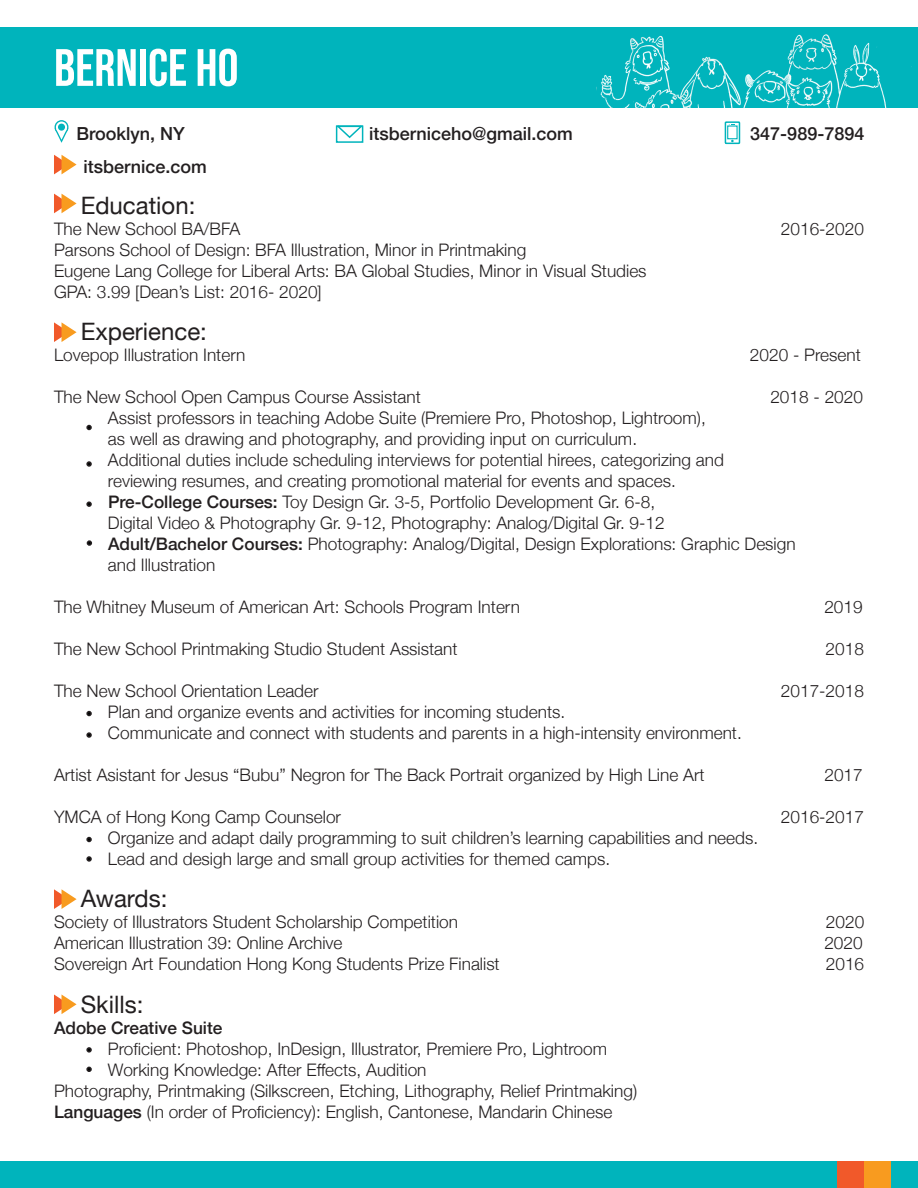
<style>
.page{position:relative;width:918px;height:1188px;background:#fff}
.page>*{position:absolute;margin:0;border:0;box-sizing:border-box;transform-origin:0 0}
.t1{font:52.5px "Bebas Neue";color:#fff}
.t2{font:24px "Helvetica Neue";color:#231f20}
.t3{font:500 18px "Helvetica Neue";color:#231f20}
.t4{font:300 17.25px/21px "Helvetica Neue";color:#231f20}
.t5{font:500 17.25px "Helvetica Neue";color:#231f20}
.s1{font-weight:500}
</style>
<div class="page">
<div style="left:0;top:27px;width:918px;height:81px;background:#00b4bc"></div>
<svg style="left:86px;top:461px;width:6px;height:6px"></svg>
<svg style="left:87px;top:540px;width:5px;height:6px"></svg>
<svg style="left:86px;top:501px;width:6px;height:6px"></svg>
<svg style="left:86px;top:425px;width:6px;height:5px"></svg>
<svg style="left:86px;top:732px;width:6px;height:6px"></svg>
<svg style="left:54px;top:322px;width:23px;height:20px"></svg>
<svg style="left:54px;top:194px;width:23px;height:19px"></svg>
<div style="left:0;top:1161px;width:918px;height:27px;background:#00b4bc"></div>
<img style="left:596px;top:34px;width:316px;height:74px">
<div style="left:864px;top:1161px;width:27px;height:27px;background:#f89b1f"></div>
<div style="left:837px;top:1161px;width:27px;height:27px;background:#f1592a"></div>
<svg style="left:86px;top:837px;width:6px;height:5px"></svg>
<svg style="left:86px;top:856px;width:6px;height:6px"></svg>
<svg style="left:54px;top:994px;width:23px;height:20px"></svg>
<svg style="left:86px;top:1047px;width:6px;height:6px"></svg>
<svg style="left:86px;top:1067px;width:6px;height:5px"></svg>
<div style="left:336px;top:126px;width:27px;height:17px;border:2px solid #00b4bc"></div>
<svg style="left:335px;top:125px;width:29px;height:14px"></svg>
<div style="left:55px;top:120px;width:13px;height:14px;border:2px solid #00b4bc;border-radius:50%"></div>
<svg style="left:56px;top:122px;width:11px;height:11px"></svg>
<svg style="left:54px;top:128px;width:15px;height:15px"></svg>
<div style="left:58px;top:124px;width:7px;height:7px;background:#00b4bc;border-radius:50%"></div>
<div style="left:725px;top:121px;width:15px;height:23px;border:2px solid #00b4bc"></div>
<div style="left:727px;top:125px;width:11px;height:14px;border:1px solid #00b4bc"></div>
<svg style="left:54px;top:155px;width:23px;height:19px"></svg>
<svg style="left:54px;top:889px;width:23px;height:20px"></svg>
<svg style="left:86px;top:711px;width:6px;height:5px"></svg>
<p class="t1" style="left:54px;top:38px;width:186px">BERNICE HO</p>
<p class="t3" style="left:369px;top:119px;width:205px">itsberniceho@gmail.com</p>
<p class="t3" style="left:77px;top:119px;width:110px">Brooklyn, NY</p>
<p class="t3" style="left:750px;top:120px;width:116px">347-989-7894</p>
<p class="t3" style="left:84px;top:152px;width:125px">itsbernice.com</p>
<p class="t2" style="left:81px;top:188px;width:116px">Education:</p>
<p class="t4" style="left:54px;top:217px;width:188px">The New School BA/BFA</p>
<p class="t4" style="left:781px;top:217px;width:85px">2016-2020</p>
<p class="t4" style="left:54px;top:238px;width:474px">Parsons School of Design: BFA Illustration, Minor in Printmaking</p>
<p class="t4" style="left:54px;top:259px;width:594px">Eugene Lang College for Liberal Arts: BA Global Studies, Minor in Visual Studies</p>
<p class="t4" style="left:54px;top:280px;width:269px">GPA: 3.99 [Dean’s List: 2016- 2020]</p>
<p class="t2" style="left:81px;top:314px;width:128px">Experience:</p>
<p class="t4" style="left:54px;top:343px;width:193px">Lovepop Illustration Intern</p>
<p class="t4" style="left:750px;top:343px;width:112px">2020 - Present</p>
<p class="t4" style="left:54px;top:385px;width:368px">The New School Open Campus Course Assistant</p>
<p class="t4" style="left:770px;top:385px;width:94px">2018 - 2020</p>
<p class="t4" style="left:108px;top:406px;width:599px">Assist professors in teaching Adobe Suite (Premiere Pro, Photoshop, Lightroom),</p>
<p class="t4" style="left:108px;top:427px;width:531px">as well as drawing and photography, and providing input on curriculum.</p>
<p class="t4" style="left:108px;top:448px;width:618px">Additional duties include scheduling interviews for potential hirees, categorizing and reviewing resumes, and creating promotional material for events and spaces.</p>
<p class="t4" style="left:108px;top:490px;width:549px"><span class="s1">Pre-College Courses:</span> Toy Design Gr. 3-5, Portfolio Development Gr. 6-8,</p>
<p class="t4" style="left:108px;top:511px;width:558px">Digital Video &amp; Photography Gr. 9-12, Photography: Analog/Digital Gr. 9-12</p>
<p class="t4" style="left:108px;top:532px;width:689px"><span class="s1">Adult/Bachelor Courses:</span> Photography: Analog/Digital, Design Explorations: Graphic Design</p>
<p class="t4" style="left:108px;top:553px;width:109px">and Illustration</p>
<p class="t4" style="left:54px;top:595px;width:467px">The Whitney Museum of American Art: Schools Program Intern</p>
<p class="t4" style="left:824px;top:595px;width:40px">2019</p>
<p class="t4" style="left:54px;top:637px;width:405px">The New School Printmaking Studio Student Assistant</p>
<p class="t4" style="left:826px;top:637px;width:40px">2018</p>
<p class="t4" style="left:54px;top:679px;width:266px">The New School Orientation Leader</p>
<p class="t4" style="left:781px;top:679px;width:85px">2017-2018</p>
<p class="t4" style="left:108px;top:700px;width:459px">Plan and organize events and activities for incoming students.</p>
<p class="t4" style="left:108px;top:721px;width:635px">Communicate and connect with students and parents in a high-intensity environment.</p>
<p class="t4" style="left:54px;top:763px;width:652px">Artist Asistant for Jesus “Bubu” Negron for The Back Portrait organized by High Line Art</p>
<p class="t4" style="left:824px;top:763px;width:40px">2017</p>
<p class="t4" style="left:54px;top:805px;width:289px">YMCA of Hong Kong Camp Counselor</p>
<p class="t4" style="left:781px;top:805px;width:85px">2016-2017</p>
<p class="t4" style="left:108px;top:826px;width:652px">Organize and adapt daily programming to suit children’s learning capabilities and needs.</p>
<p class="t4" style="left:108px;top:847px;width:504px">Lead and desigh large and small group activities for themed camps.</p>
<p class="t2" style="left:81px;top:881px;width:88px">Awards:</p>
<p class="t4" style="left:54px;top:910px;width:406px">Society of Illustrators Student Scholarship Competition</p>
<p class="t4" style="left:826px;top:910px;width:40px">2020</p>
<p class="t4" style="left:54px;top:931px;width:290px">American Illustration 39: Online Archive</p>
<p class="t4" style="left:824px;top:931px;width:40px">2020</p>
<p class="t4" style="left:54px;top:952px;width:447px">Sovereign Art Foundation Hong Kong Students Prize Finalist</p>
<p class="t4" style="left:826px;top:952px;width:40px">2016</p>
<p class="t2" style="left:81px;top:987px;width:64px">Skills:</p>
<p class="t5" style="left:54px;top:1014px;width:170px">Adobe Creative Suite</p>
<p class="t4" style="left:108px;top:1037px;width:501px">Proficient: Photoshop, InDesign, Illustrator, Premiere Pro, Lightroom</p>
<p class="t4" style="left:108px;top:1058px;width:320px">Working Knowledge: After Effects, Audition</p>
<p class="t4" style="left:54px;top:1079px;width:585px">Photography, Printmaking (Silkscreen, Etching, Lithography, Relief Printmaking)</p>
<p class="t4" style="left:54px;top:1100px;width:560px"><span class="s1">Languages</span> (In order of Proficiency): English, Cantonese, Mandarin Chinese</p>
</div>
